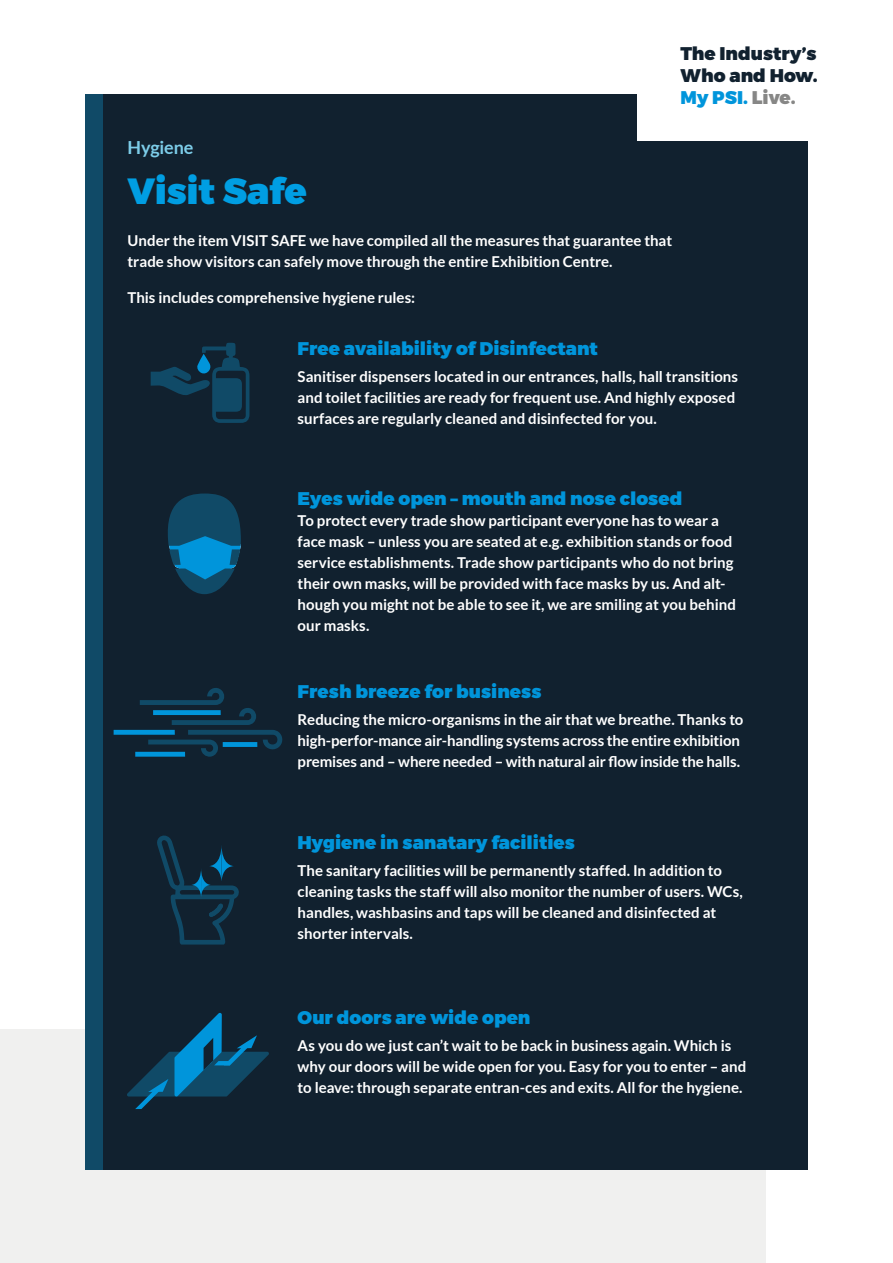
<style>
.page{position:relative;width:893px;height:1263px;background:#fff}
.page>*{position:absolute;margin:0;border:0;box-sizing:border-box;transform-origin:0 0}
.t1{font:900 36.45px "Montserrat";letter-spacing:-.01em;color:#009ee3}
.t2{font:900 18.3px "Montserrat";color:#0095db}
.t3{font:900 18.3px/22px "Montserrat";color:#11212f;text-align:justify}
.t4{font:700 18px "Lato";letter-spacing:-.01em;color:#7dcde9}
.t5{font:700 15px/21px "Lato";color:#fff}
.s1{color:#0095db}
.s2{color:#878786}
</style>
<div class="page">
<div style="left:0;top:1029px;width:765px;height:234px;background:#f0f0ef"></div>
<div style="left:85px;top:94px;width:723px;height:1075px;background:#11212f"></div>
<svg style="left:151px;top:343px;width:98px;height:80px"></svg>
<svg style="left:168px;top:493px;width:73px;height:101px"></svg>
<svg style="left:114px;top:688px;width:169px;height:69px"></svg>
<svg style="left:157px;top:835px;width:82px;height:109px"></svg>
<svg style="left:127px;top:1013px;width:142px;height:96px"></svg>
<div style="left:638px;top:0;width:255px;height:140px;background:#fff"></div>
<div style="left:85px;top:94px;width:17px;height:1075px;background:#104a67"></div>
<p class="t3" style="left:681px;top:44px;width:139px">The Industry’s Who and How.<br><span class="s1">My PSI.</span> <span class="s2">Live.</span></p>
<p class="t4" style="left:128px;top:137px;width:67px">Hygiene</p>
<h1 class="t1" style="left:128px;top:168px;width:181px">Visit Safe</h1>
<p class="t5" style="left:128px;top:230px;width:546px">Under the item VISIT SAFE we have compiled all the measures that guarantee that trade show visitors can safely move through the entire Exhibition Centre.</p>
<p class="t5" style="left:128px;top:287px;width:289px">This includes comprehensive hygiene rules:</p>
<p class="t2" style="left:298px;top:337px;width:302px">Free availability of Disinfectant</p>
<p class="t5" style="left:298px;top:366px;width:442px">Sanitiser dispensers located in our entrances, halls, hall transitions and toilet facilities are ready for frequent use. And highly exposed surfaces are regularly cleaned and disinfected for you.</p>
<p class="t2" style="left:298px;top:487px;width:386px">Eyes wide open – mouth and nose closed</p>
<p class="t5" style="left:298px;top:510px;width:440px">To protect every trade show participant everyone has to wear a face mask – unless you are seated at e.g. exhibition stands or food service establishments. Trade show participants who do not bring their own masks, will be provided with face masks by us. And alt&shy;hough you might not be able to see it, we are smiling at you behind our masks.</p>
<p class="t2" style="left:298px;top:680px;width:245px">Fresh breeze for business</p>
<p class="t5" style="left:298px;top:709px;width:447px">Reducing the micro-organisms in the air that we breathe. Thanks to high-perfor-mance air-handling systems across the entire exhibition premises and – where needed – with natural air flow inside the halls.</p>
<p class="t2" style="left:298px;top:831px;width:279px">Hygiene in sanatary facilities</p>
<p class="t5" style="left:298px;top:860px;width:447px">The sanitary facilities will be permanently staffed. In addition to cleaning tasks the staff will also monitor the number of users. WCs, handles, washbasins and taps will be cleaned and disinfected at shorter intervals.</p>
<p class="t2" style="left:298px;top:1006px;width:234px">Our doors are wide open</p>
<p class="t5" style="left:298px;top:1034px;width:450px">As you do we just can’t wait to be back in business again. Which is why our doors will be wide open for you. Easy for you to enter – and to leave: through separate entran-ces and exits. All for the hygiene.</p>
</div>
